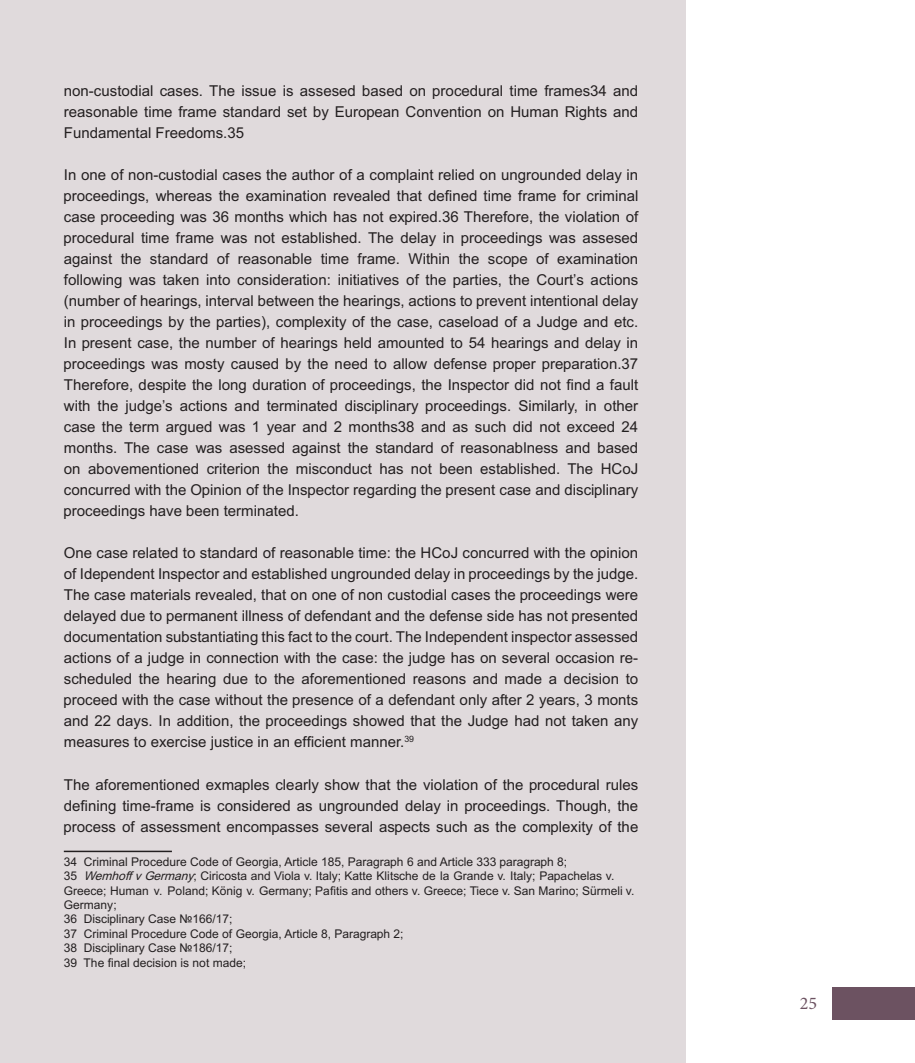
<style>
.page{position:relative;width:915px;height:1063px;background:#fff}
.page>*{position:absolute;margin:0;border:0;box-sizing:border-box;transform-origin:0 0}
.t1{font:17.85px "Minion Pro";color:#6c5261}
.t2{font:15px/21px "BPG Arial";color:#231f20;text-align:justify}
.t3{font:12px/14.4px "BPG Arial";color:#231f20}
.s1{font-style:italic}
</style>
<div class="page">
<div style="left:0;top:0;width:685px;height:1063px;background:#e0dadc"></div>
<div style="left:831px;top:987px;width:83px;height:32px;background:#6c5261"></div>
<hr style="left:64px;top:851px;width:108px;height:1px;background:#231f20">
<p class="t2" style="left:64px;top:80px;width:575px">non-custodial cases. The issue is assesed based on procedural time frames34 and reasonable time frame standard set by European Convention on Human Rights and Fundamental Freedoms.35</p>
<p class="t2" style="left:64px;top:165px;width:576px">In one of non-custodial cases the author of a complaint relied on ungrounded delay in proceedings, whereas the examination revealed that defined time frame for criminal case proceeding was 36 months which has not expired.36 Therefore, the violation of procedural time frame was not established. The delay in proceedings was assesed against the standard of reasonable time frame. Within the scope of examination following was taken into consideration: initiatives of the parties, the Court’s actions (number of hearings, interval between the hearings, actions to prevent intentional delay in proceedings by the parties), complexity of the case, caseload of a Judge and etc.<br>In present case, the number of hearings held amounted to 54 hearings and delay in proceedings was mosty caused by the need to allow defense proper preparation.37<br>Therefore, despite the long duration of proceedings, the Inspector did not find a fault with the judge’s actions and terminated disciplinary proceedings. Similarly, in other case the term argued was 1 year and 2 months38 and as such did not exceed 24 months. The case was asessed against the standard of reasonablness and based on abovementioned criterion the misconduct has not been established. The HCoJ concurred with the Opinion of the Inspector regarding the present case and disciplinary proceedings have been terminated.</p>
<p class="t2" style="left:64px;top:543px;width:575px">One case related to standard of reasonable time: the HCoJ concurred with the opinion of Idependent Inspector and established ungrounded delay in proceedings by the judge.<br>The case materials revealed, that on one of non custodial cases the proceedings were delayed due to permanent illness of defendant and the defense side has not presented documentation substantiating this fact to the court. The Independent inspector assessed actions of a judge in connection with the case: the judge has on several occasion re&shy;scheduled the hearing due to the aforementioned reasons and made a decision to proceed with the case without the presence of a defendant only after 2 years, 3 monts and 22 days. In addition, the proceedings showed that the Judge had not taken any measures to exercise justice in an efficient manner.<sup>39</sup></p>
<p class="t2" style="left:64px;top:774px;width:575px">The aforementioned exmaples clearly show that the violation of the procedural rules defining time-frame is considered as ungrounded delay in proceedings. Though, the process of assessment encompasses several aspects such as the complexity of the</p>
<p class="t3" style="left:64px;top:854px;width:572px">34 Criminal Procedure Code of Georgia, Article 185, Paragraph 6 and Article 333 paragraph 8;<br>35 <span class="s1">WemhoffvGermany</span>; Ciricosta and Viola v. Italy; Katte Klitsche de la Grande v. Italy; Papachelas v.<br>Greece; Human v. Poland; König v. Germany; Pafitis and others v. Greece; Tiece v. San Marino; Sürmeli v.<br>Germany;<br>36 Disciplinary Case №166/17;<br>37 Criminal Procedure Code of Georgia, Article 8, Paragraph 2;<br>38 Disciplinary Case №186/17;<br>39 The final decision is not made;</p>
<p class="t1" style="left:799px;top:997px;width:19px">25</p>
</div>
